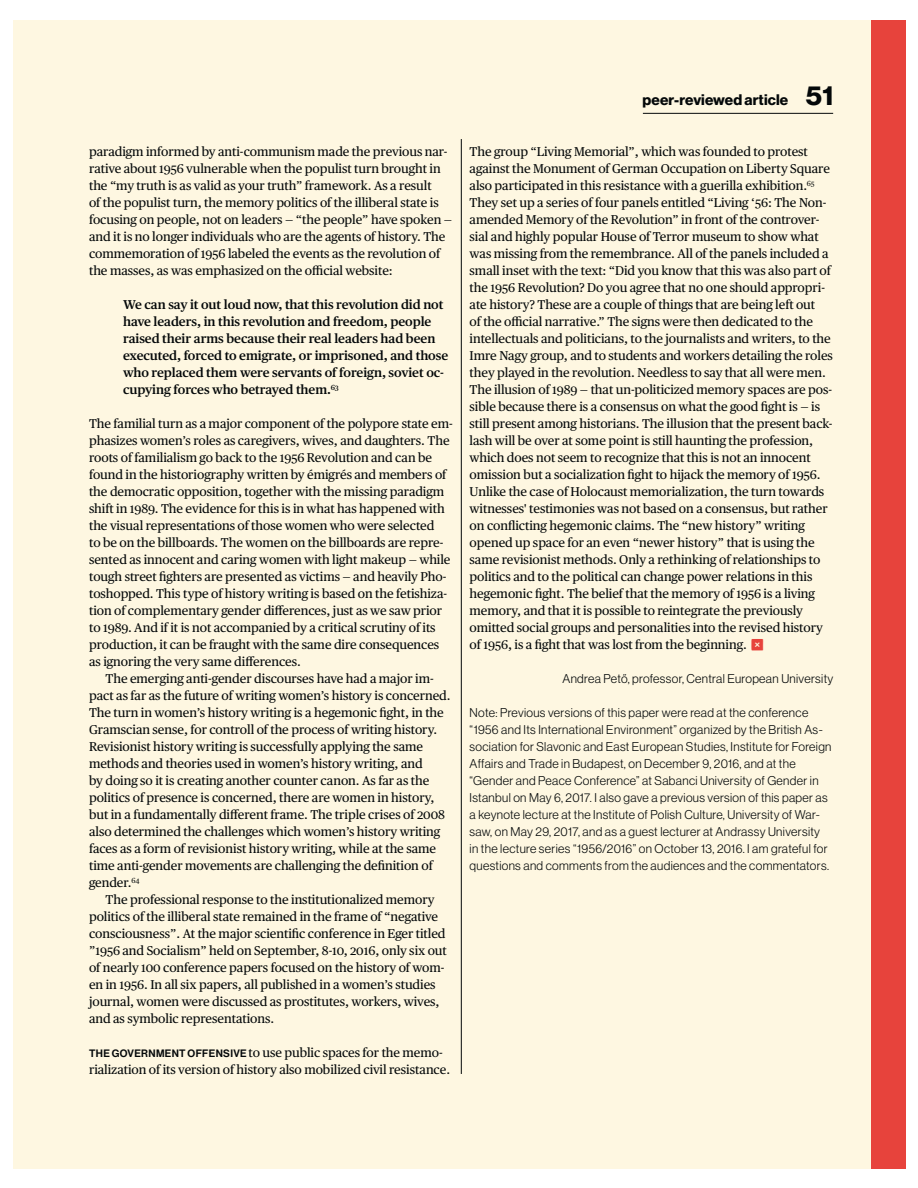
<style>
.page{position:relative;width:918px;height:1188px;background:#fff}
.page>*{position:absolute;margin:0;border:0;box-sizing:border-box;transform-origin:0 0}
.t1{font:15px "N Haas Grotesk DS Pro 75 Bd";letter-spacing:.01em;color:#040809}
.t2{font:12.75px/17px "Publico Text";letter-spacing:-.005em;color:#040809}
.t3{font:600 12.75px/17px "Publico Text";letter-spacing:-.005em;color:#040809}
.t4{font:12.45px/17px "N Haas Grotesk DS Pro 45 Lt";letter-spacing:.025em;color:#040809}
.s1{font-family:"N Haas Grotesk DS Pro 65 Md";font-size:10.5px}
.s2{font-size:27px}
.s3{font-family:"P22 Toy Box Blocks Solid";font-size:18px;color:#e7433c}
</style>
<div class="page">
<div style="left:13px;top:20px;width:892px;height:1148px;background:#fef7e1"></div>
<hr style="left:643px;top:113px;width:190px;height:1px;background:#040809">
<div style="left:871px;top:20px;width:34px;height:1148px;background:#e7433c"></div>
<hr style="left:461px;top:139px;width:1px;height:935px;background:#040809">
<p class="t2" style="left:89px;top:144px;width:365px">paradigm informed by anti-communism made the previous nar&shy;rative about 1956 vulnerable when the populist turn brought in the “my truth is as valid as your truth” framework. As a result<br>of the populist turn, the memory politics of the illiberal state is focusing on people, not on leaders — “the people” have spoken — and it is no longer individuals who are the agents of history. The commemoration of 1956 labeled the events as the revolution of the masses, as was emphasized on the official website:</p>
<p class="t3" style="left:123px;top:297px;width:327px">We can say it out loud now, that this revolution did not have leaders, in this revolution and freedom, people raised their arms because their real leaders had been executed, forced to emigrate, or imprisoned, and those who replaced them were servants of foreign, soviet oc&shy;cupying forces who betrayed them.<sup>63</sup></p>
<p class="t2" style="left:89px;top:416px;width:365px">The familial turn as a major component of the polypore state em&shy;phasizes women’s roles as caregivers, wives, and daughters. The roots of familialism go back to the 1956 Revolution and can be found in the historiography written by émigrés and members of the democratic opposition, together with the missing paradigm shift in 1989. The evidence for this is in what has happened with the visual representations of those women who were selected<br>to be on the billboards. The women on the billboards are repre&shy;sented as innocent and caring women with light makeup — while tough street fighters are presented as victims — and heavily Pho&shy;toshopped. This type of history writing is based on the fetishiza&shy;tion of complementary gender differences, just as we saw prior to 1989. And if it is not accompanied by a critical scrutiny of its production, it can be fraught with the same dire consequences as ignoring the very same differences.</p>
<p class="t2" style="left:89px;top:671px;width:363px;text-indent:16px">The emerging anti-gender discourses have had a major im&shy;pact as far as the future of writing women’s history is concerned.<br>The turn in women’s history writing is a hegemonic fight, in the Gramscian sense, for controll of the process of writing history.<br>Revisionist history writing is successfully applying the same methods and theories used in women’s history writing, and<br>by doing so it is creating another counter canon. As far as the politics of presence is concerned, there are women in history, but in a fundamentally different frame. The triple crises of 2008 also determined the challenges which women’s history writing faces as a form of revisionist history writing, while at the same time anti-gender movements are challenging the definition of gender.<sup>64</sup></p>
<p class="t2" style="left:89px;top:892px;width:359px;text-indent:16px">The professional response to the institutionalized memory politics of the illiberal state remained in the frame of “negative consciousness”. At the major scientific conference in Eger titled ”1956 and Socialism” held on September, 8-10, 2016, only six out of nearly 100 conference papers focused on the history of wom&shy;en in 1956. In all six papers, all published in a women’s studies journal, women were discussed as prostitutes, workers, wives, and as symbolic representations.</p>
<p class="t2" style="left:89px;top:1046px;width:363px"><span class="s1">THE GOVERNMENT OFFENSIVE</span> to use public spaces for the memo&shy;rialization of its version of history also mobilized civil resistance.</p>
<p class="t1" style="left:643px;top:94px;width:192px">peer-reviewed article <span class="s2">51</span></p>
<p class="t2" style="left:470px;top:144px;width:365px">The group “Living Memorial”, which was founded to protest against the Monument of German Occupation on Liberty Square also participated in this resistance with a guerilla exhibition.<sup>65<br></sup>They set up a series of four panels entitled “Living ‘56: The Non&shy;amended Memory of the Revolution” in front of the controver&shy;sial and highly popular House of Terror museum to show what was missing from the remembrance. All of the panels included a small inset with the text: “Did you know that this was also part of the 1956 Revolution? Do you agree that no one should appropri&shy;ate history? These are a couple of things that are being left out<br>of the official narrative.” The signs were then dedicated to the intellectuals and politicians, to the journalists and writers, to the Imre Nagy group, and to students and workers detailing the roles they played in the revolution. Needless to say that all were men.<br>The illusion of 1989 — that un-politicized memory spaces are pos&shy;sible because there is a consensus on what the good fight is — is still present among historians. The illusion that the present back&shy;lash will be over at some point is still haunting the profession, which does not seem to recognize that this is not an innocent omission but a socialization fight to hijack the memory of 1956.<br>Unlike the case of Holocaust memorialization, the turn towards witnesses' testimonies was not based on a consensus, but rather on conflicting hegemonic claims. The “new history” writing opened up space for an even “newer history” that is using the same revisionist methods. Only a rethinking of relationships to politics and to the political can change power relations in this hegemonic fight. The belief that the memory of 1956 is a living memory, and that it is possible to reintegrate the previously omitted social groups and personalities into the revised history of 1956, is a fight that was lost from the beginning. <span class="s3">≈</span></p>
<p class="t4" style="left:562px;top:671px;width:272px">Andrea Pető, professor, Central European University</p>
<p class="t4" style="left:470px;top:705px;width:363px">Note: Previous versions of this paper were read at the conference “1956 and Its International Environment” organized by the British As&shy;sociation for Slavonic and East European Studies, Institute for Foreign Affairs and Trade in Budapest, on December 9, 2016, and at the “Gender and Peace Conference” at Sabanci University of Gender in Istanbul on May 6, 2017. I also gave a previous version of this paper as a keynote lecture at the Institute of Polish Culture, University of War&shy;saw, on May 29, 2017, and as a guest lecturer at Andrassy University in the lecture series “1956/2016” on October 13, 2016. I am grateful for questions and comments from the audiences and the commentators.</p>
</div>
